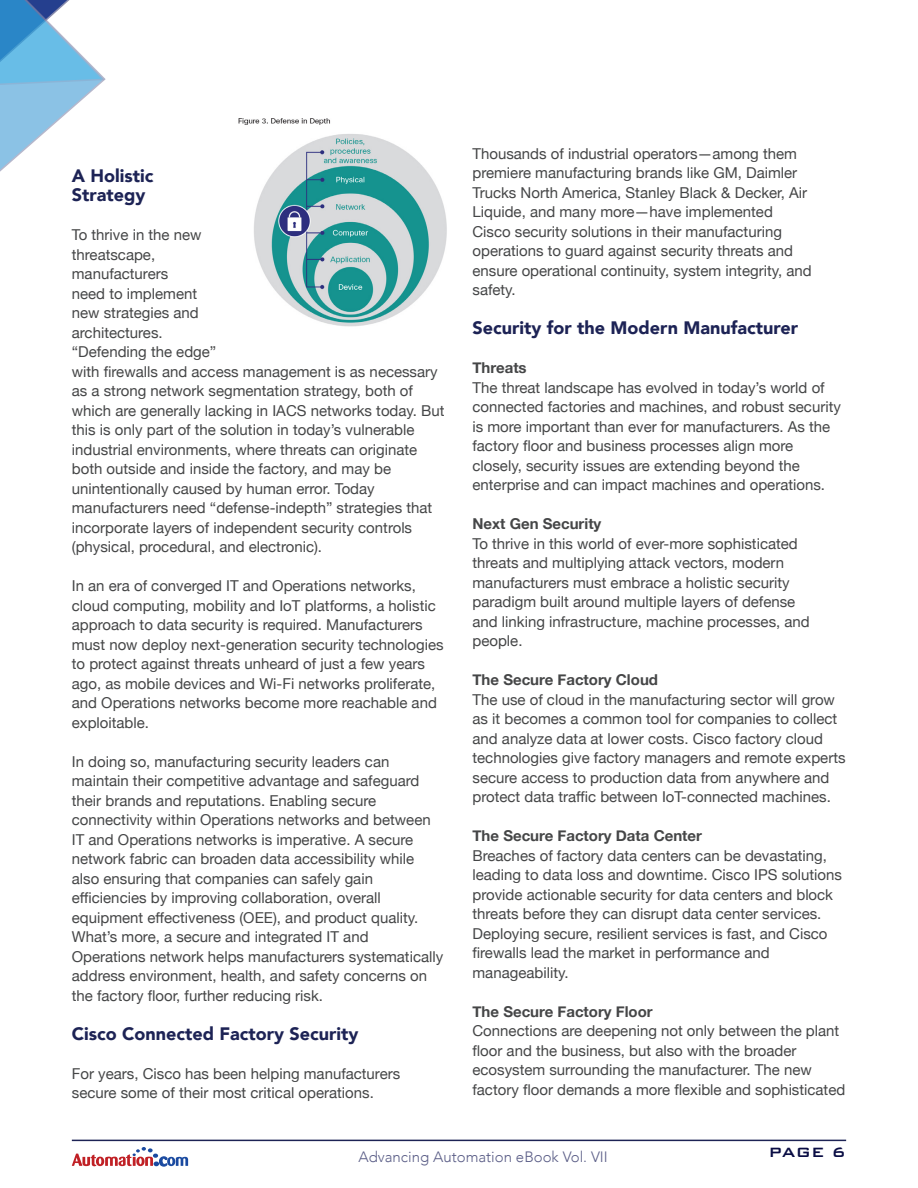
<style>
.page{position:relative;width:918px;height:1188px;background:#fff}
.page>*{position:absolute;margin:0;border:0;box-sizing:border-box;transform-origin:0 0}
.t1{font:900 18px/19.5px "Avenir";color:#1d2355}
.t2{font:500 18px "Bank Gothic";color:#0a0d44}
.t3{font:15px/19.5px "Helvetica Neue";color:#454647}
.t4{font:700 15px "Helvetica Neue";color:#454647}
.t5{font:300 15px "Avenir";color:#5b5e87}
</style>
<div class="page">
<svg style="left:72px;top:1147px;width:116px;height:19px"></svg>
<hr style="left:72px;top:1140px;width:774px;height:1px;background:#1d2355">
<svg style="left:0;top:0;width:106px;height:172px"></svg>
<img style="left:238px;top:118px;width:209px;height:209px">
<p class="t1" style="left:72px;top:165px;width:83px">A Holistic<br>Strategy</p>
<p class="t3" style="left:72px;top:226px;width:131px">To thrive in the new threatscape, manufacturers</p>
<p class="t3" style="left:72px;top:285px;width:374px">need to implement<br>new strategies and<br>architectures.<br>“Defending the edge”<br>with firewalls and access management is as necessary as a strong network segmentation strategy, both of which are generally lacking in IACS networks today. But this is only part of the solution in today’s vulnerable industrial environments, where threats can originate both outside and inside the factory, and may be unintentionally caused by human error. Today manufacturers need “defense-indepth” strategies that incorporate layers of independent security controls (physical, procedural, and electronic).</p>
<p class="t3" style="left:72px;top:577px;width:373px">In an era of converged IT and Operations networks, cloud computing, mobility and IoT platforms, a holistic approach to data security is required. Manufacturers must now deploy next-generation security technologies to protect against threats unheard of just a few years ago, as mobile devices and Wi-Fi networks proliferate, and Operations networks become more reachable and exploitable.</p>
<p class="t3" style="left:72px;top:753px;width:373px">In doing so, manufacturing security leaders can maintain their competitive advantage and safeguard their brands and reputations. Enabling secure connectivity within Operations networks and between IT and Operations networks is imperative. A secure network fabric can broaden data accessibility while also ensuring that companies can safely gain efficiencies by improving collaboration, overall equipment effectiveness (OEE), and product quality.<br>What’s more, a secure and integrated IT and Operations network helps manufacturers systematically address environment, health, and safety concerns on the factory floor, further reducing risk.</p>
<p class="t1" style="left:72px;top:1023px;width:288px">Cisco Connected Factory Security</p>
<p class="t3" style="left:72px;top:1065px;width:330px">For years, Cisco has been helping manufacturers secure some of their most critical operations.</p>
<p class="t3" style="left:472px;top:144px;width:326px">Thousands of industrial operators—among them premiere manufacturing brands like GM, Daimler</p>
<p class="t3" style="left:472px;top:183px;width:336px">Trucks North America, Stanley Black &amp; Decker, Air<br>Liquide, and many more—have implemented</p>
<p class="t3" style="left:472px;top:222px;width:322px">Cisco security solutions in their manufacturing operations to guard against security threats and</p>
<p class="t3" style="left:472px;top:261px;width:341px">ensure operational continuity, system integrity, and safety.</p>
<p class="t1" style="left:472px;top:318px;width:327px">Security for the Modern Manufacturer</p>
<p class="t4" style="left:472px;top:356px;width:56px">Threats</p>
<p class="t3" style="left:472px;top:378px;width:370px">The threat landscape has evolved in today’s world of connected factories and machines, and robust security is more important than ever for manufacturers. As the factory floor and business processes align more closely, security issues are extending beyond the enterprise and can impact machines and operations.</p>
<p class="t4" style="left:472px;top:512px;width:130px">Next Gen Security</p>
<p class="t3" style="left:472px;top:534px;width:327px">To thrive in this world of ever-more sophisticated threats and multiplying attack vectors, modern</p>
<p class="t3" style="left:472px;top:573px;width:324px">manufacturers must embrace a holistic security paradigm built around multiple layers of defense</p>
<p class="t3" style="left:472px;top:612px;width:339px">and linking infrastructure, machine processes, and people.</p>
<p class="t4" style="left:472px;top:668px;width:187px">The Secure Factory Cloud</p>
<p class="t3" style="left:472px;top:690px;width:375px">The use of cloud in the manufacturing sector will grow as it becomes a common tool for companies to collect and analyze data at lower costs. Cisco factory cloud technologies give factory managers and remote experts secure access to production data from anywhere and</p>
<p class="t3" style="left:472px;top:788px;width:360px">protect data traffic between IoT-connected machines.</p>
<p class="t4" style="left:472px;top:824px;width:231px">The Secure Factory Data Center</p>
<p class="t3" style="left:472px;top:846px;width:371px">Breaches of factory data centers can be devastating, leading to data loss and downtime. Cisco IPS solutions provide actionable security for data centers and block threats before they can disrupt data center services.<br>Deploying secure, resilient services is fast, and Cisco firewalls lead the market in performance and manageability.</p>
<p class="t4" style="left:472px;top:999px;width:182px">The Secure Factory Floor</p>
<p class="t3" style="left:472px;top:1022px;width:374px">Connections are deepening not only between the plant floor and the business, but also with the broader ecosystem surrounding the manufacturer. The new factory floor demands a more flexible and sophisticated</p>
<p class="t5" style="left:358px;top:1148px;width:251px">Advancing Automation eBook Vol. VII</p>
<p class="t2" style="left:769px;top:1139px;width:79px">PAGE 6</p>
</div>
